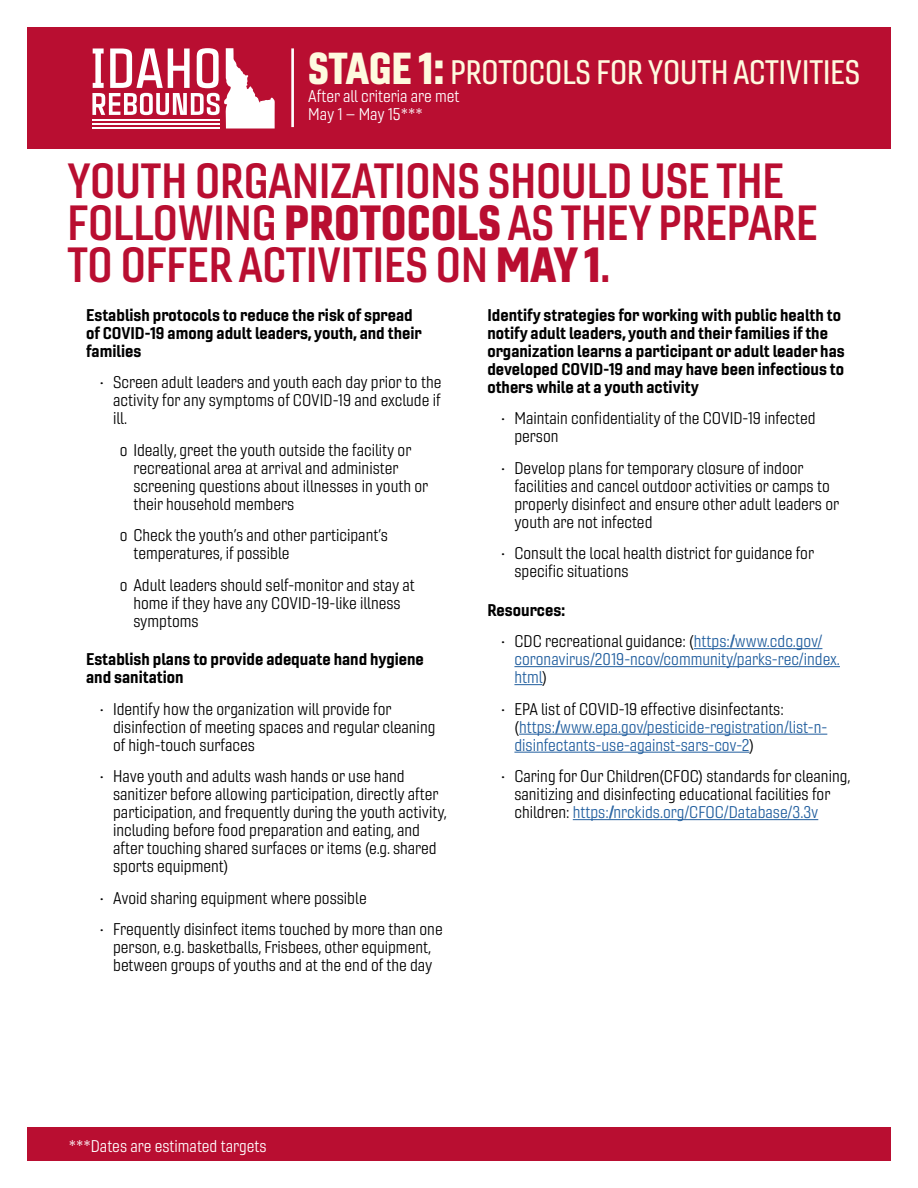
<style>
.page{position:relative;width:918px;height:1188px;background:#fff}
.page>*{position:absolute;margin:0;border:0;box-sizing:border-box;transform-origin:0 0}
.t1{font:48px/42px "Gineso Con Dem";color:#b90e31}
.t2{font:33px "Gineso Con Med";color:#fefadf}
.t3{font:16.5px/18px "Gineso Nor Boo";color:#000}
.t4{font:16.5px/18px "Gineso Nor Bol";color:#000}
.t5{font:16.5px/18px "Gineso Nor Boo";color:#215e9e}
.t6{font:16.5px/18px "Gineso Nor Boo";color:#fff}
.s1{font-family:"Gineso Con Bla";font-size:43.5px}
.s2{font-family:"Gineso Con Bla"}
.s3{color:#000}
.s4{color:#215e9e}
</style>
<div class="page">
<div style="left:27px;top:27px;width:864px;height:121px;background:#b90e31"></div>
<div style="left:27px;top:1128px;width:864px;height:33px;background:#b90e31"></div>
<svg style="left:92px;top:48px;width:183px;height:81px"></svg>
<hr style="left:291px;top:48px;width:3px;height:79px;background:#fff">
<hr style="left:694px;top:648px;width:128px;height:1px;background:#215e9e">
<hr style="left:514px;top:666px;width:326px;height:1px;background:#215e9e">
<svg style="left:514px;top:684px;width:28px;height:1px"></svg>
<hr style="left:519px;top:734px;width:308px;height:1px;background:#215e9e">
<hr style="left:514px;top:752px;width:236px;height:1px;background:#215e9e">
<hr style="left:573px;top:819px;width:245px;height:1px;background:#215e9e">
<h2 class="t2" style="left:308px;top:52px;width:553px"><span class="s1">STAGE 1:</span> PROTOCOLS FOR YOUTH ACTIVITIES</h2>
<p class="t6" style="left:308px;top:87px;width:153px">After all criteria are met<br>May 1 – May 15***</p>
<h1 class="t1" style="left:68px;top:159px;width:751px">YOUTH ORGANIZATIONS SHOULD USE THE<br>FOLLOWING <span class="s2">PROTOCOLS</span> AS THEY PREPARE<br>TO OFFER ACTIVITIES ON <span class="s2">MAY 1</span>.</h1>
<p class="t4" style="left:86px;top:306px;width:337px">Establish protocols to reduce the risk of spread of COVID-19 among adult leaders, youth, and their families</p>
<p class="t3" style="left:113px;top:373px;width:330px;text-align:justify;text-indent:-13px">• Screen adult leaders and youth each day prior to the activity for any symptoms of COVID-19 and exclude if ill.</p>
<p class="t3" style="left:133px;top:441px;width:296px;text-indent:-13px">o Ideally, greet the youth outside the facility or recreational area at arrival and administer screening questions about illnesses in youth or their household members</p>
<p class="t3" style="left:133px;top:526px;width:256px;text-indent:-13px">o Check the youth’s and other participant’s temperatures, if possible</p>
<p class="t3" style="left:133px;top:576px;width:283px;text-indent:-13px">o Adult leaders should self-monitor and stay at home if they have any COVID-19-like illness symptoms</p>
<p class="t4" style="left:86px;top:650px;width:339px">Establish plans to provide adequate hand hygiene and sanitation</p>
<p class="t3" style="left:113px;top:700px;width:324px;text-indent:-13px">• Identify how the organization will provide for disinfection of meeting spaces and regular cleaning of high-touch surfaces</p>
<p class="t3" style="left:113px;top:767px;width:335px;text-indent:-13px">• Have youth and adults wash hands or use hand sanitizer before allowing participation, directly after participation, and frequently during the youth activity, including before food preparation and eating, and after touching shared surfaces or items (e.g. shared sports equipment)</p>
<p class="t3" style="left:100px;top:889px;width:269px">• Avoid sharing equipment where possible</p>
<p class="t3" style="left:100px;top:920px;width:345px;text-align:center">• Frequently disinfect items touched by more than one person, e.g. basketballs, Frisbees, other equipment, between groups of youths and at the end of the day</p>
<p class="t4" style="left:487px;top:306px;width:359px">Identify strategies for working with public health to notify adult leaders, youth and their families if the organization learns a participant or adult leader has developed COVID-19 and may have been infectious to others while at a youth activity</p>
<p class="t3" style="left:514px;top:409px;width:303px;text-indent:-13px">• Maintain confidentiality of the COVID-19 infected person</p>
<p class="t3" style="left:514px;top:459px;width:326px;text-indent:-13px">• Develop plans for temporary closure of indoor facilities and cancel outdoor activities or camps to properly disinfect and ensure other adult leaders or youth are not infected</p>
<p class="t3" style="left:514px;top:544px;width:301px;text-indent:-13px">• Consult the local health district for guidance for specific situations</p>
<p class="t4" style="left:487px;top:600px;width:79px">Resources:</p>
<p class="t5" style="left:514px;top:632px;width:327px;text-indent:-13px"><span class="s3">• CDC recreational guidance: (</span>https:/www.cdc.gov/ coronavirus/2019-ncov/community/parks-rec/index. html<span class="s3">)</span></p>
<p class="t5" style="left:514px;top:700px;width:314px;text-indent:-13px"><span class="s3">• EPA list of COVID-19 effective disinfectants: (</span>https:/www.epa.gov/pesticide-registration/list-n&shy;disinfectants-use-against-sars-cov-2<span class="s3">)</span></p>
<p class="t3" style="left:514px;top:767px;width:338px;text-indent:-13px">• Caring for Our Children(CFOC) standards for cleaning, sanitizing and disinfecting educational facilities for children: <span class="s4">https:/nrckids.org/CFOC/Database/3.3v</span></p>
<p class="t6" style="left:69px;top:1137px;width:199px">***Dates are estimated targets</p>
</div>
